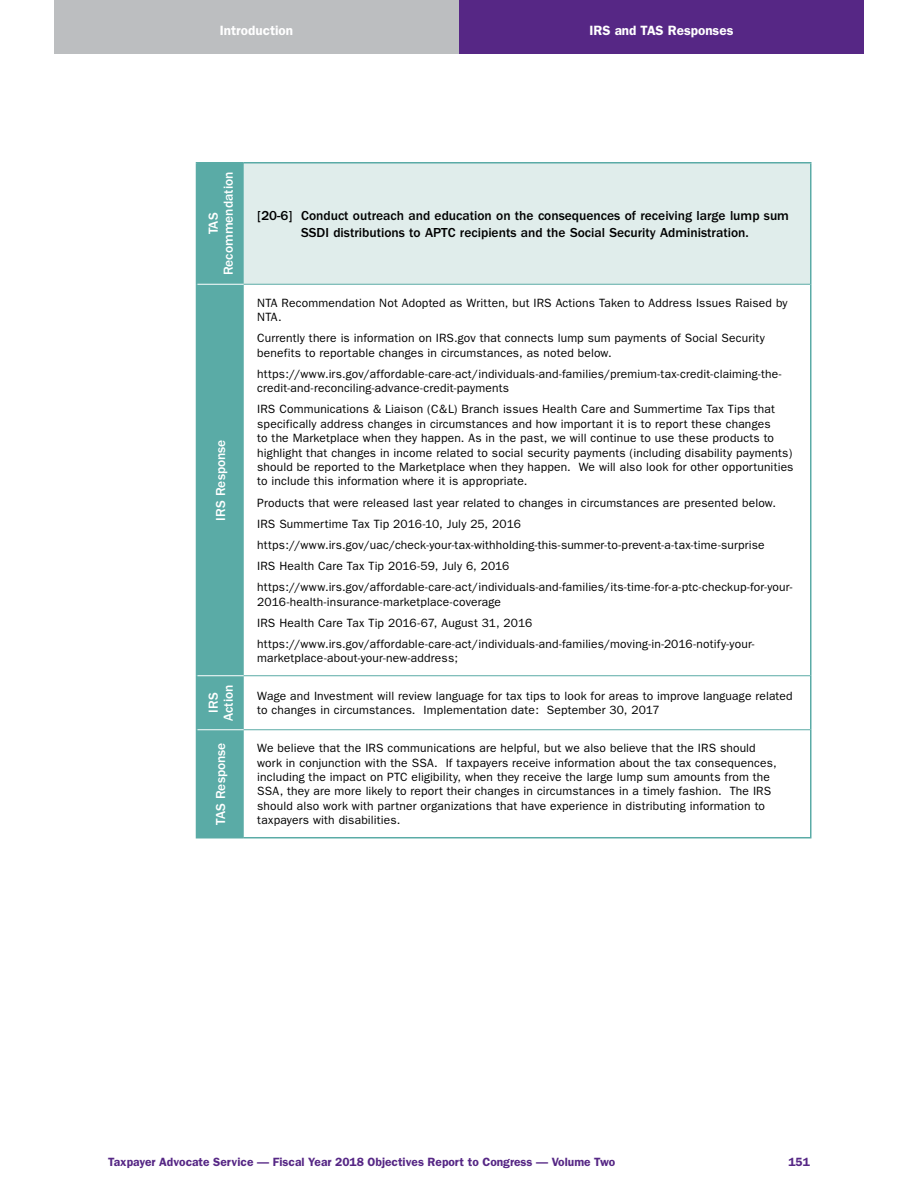
<style>
.page{position:relative;width:918px;height:1188px;background:#fff}
.page>*{position:absolute;margin:0;border:0;box-sizing:border-box;transform-origin:0 0}
.MSP-Table_Subhead{font:500 13.5px/16.2px "Franklin Gothic";color:#000;text-align:center}
.Table_Head-center{font:500 13.5px/15px "Franklin Gothic";color:#fff;text-align:center}
.t1{font:600 13.5px "Franklin Gothic";color:#fff}
.MSP_Body{font:12px/14.4px "Franklin Gothic";letter-spacing:.015em;color:#000}
.t2{font:600 12px "Franklin Gothic";color:#562785}
</style>
<div class="page">
<div style="left:54px;top:0;width:405px;height:54px;background:#bcbec0"></div>
<div style="left:459px;top:0;width:405px;height:54px;background:#562785"></div>
<div style="left:197px;top:164px;width:47px;height:673px;background:#5aaba6"></div>
<div style="left:244px;top:163px;width:567px;height:121px;background:#e0edeb"></div>
<hr style="left:197px;top:284px;width:47px;height:1px;background:#fff">
<hr style="left:197px;top:675px;width:47px;height:1px;background:#fff">
<hr style="left:197px;top:729px;width:47px;height:1px;background:#fff">
<hr style="left:244px;top:675px;width:566px;height:1px;background:#5aaba6">
<hr style="left:244px;top:729px;width:566px;height:1px;background:#5aaba6">
<hr style="left:244px;top:284px;width:566px;height:1px;background:#5aaba6">
<hr style="left:196px;top:162px;width:48px;height:2px;background:#5aaba6">
<hr style="left:196px;top:164px;width:1px;height:120px;background:#5aaba6">
<hr style="left:244px;top:162px;width:568px;height:2px;background:#5aaba6">
<hr style="left:810px;top:164px;width:2px;height:120px;background:#5aaba6">
<hr style="left:196px;top:284px;width:1px;height:392px;background:#5aaba6">
<hr style="left:196px;top:676px;width:1px;height:54px;background:#5aaba6">
<hr style="left:196px;top:730px;width:1px;height:107px;background:#5aaba6">
<hr style="left:196px;top:837px;width:48px;height:1px;background:#5aaba6">
<hr style="left:810px;top:284px;width:2px;height:392px;background:#5aaba6">
<hr style="left:810px;top:676px;width:2px;height:54px;background:#5aaba6">
<hr style="left:810px;top:730px;width:2px;height:107px;background:#5aaba6">
<hr style="left:244px;top:837px;width:568px;height:1px;background:#5aaba6">
<p class="t1" style="left:220px;top:23px;width:75px">Introduction</p>
<p class="t1" style="left:590px;top:23px;width:145px">IRS and TAS Responses</p>
<p class="Table_Head-center" style="left:206px;top:275px;width:105px;rotate:-90deg">TAS<br>Recommendation</p>
<p class="Table_Head-center" style="left:213px;top:521px;width:83px;rotate:-90deg">IRS Response</p>
<p class="MSP-Table_Subhead" style="left:257px;top:208px;width:533px">[20-6] Conduct outreach and education on the consequences of receiving large lump sum<br>SSDI distributions to APTC recipients and the Social Security Administration.</p>
<p class="MSP_Body" style="left:257px;top:296px;width:532px">NTA Recommendation Not Adopted as Written, but IRS Actions Taken to Address Issues Raised by<br>NTA.</p>
<p class="MSP_Body" style="left:257px;top:331px;width:509px">Currently there is information on IRS.gov that connects lump sum payments of Social Security benefits to reportable changes in circumstances, as noted below.</p>
<p class="MSP_Body" style="left:257px;top:367px;width:526px">https://www.irs.gov/affordable-care-act/individuals-and-families/premium-tax-credit-claiming-the&shy;credit-and-reconciling-advance-credit-payments</p>
<p class="MSP_Body" style="left:257px;top:402px;width:538px">IRS Communications &amp; Liaison (C&amp;L) Branch issues Health Care and Summertime Tax Tips that specifically address changes in circumstances and how important it is to report these changes<br>to the Marketplace when they happen. As in the past, we will continue to use these products to highlight that changes in income related to social security payments (including disability payments) should be reported to the Marketplace when they happen. We will also look for other opportunities to include this information where it is appropriate.</p>
<p class="MSP_Body" style="left:257px;top:495px;width:520px">Products that were released last year related to changes in circumstances are presented below.</p>
<p class="MSP_Body" style="left:257px;top:517px;width:265px">IRS Summertime Tax Tip 2016-10, July 25, 2016</p>
<p class="MSP_Body" style="left:257px;top:538px;width:509px">https://www.irs.gov/uac/check-your-tax-withholding-this-summer-to-prevent-a-tax-time-surprise</p>
<p class="MSP_Body" style="left:257px;top:559px;width:254px">IRS Health Care Tax Tip 2016-59, July 6, 2016</p>
<p class="MSP_Body" style="left:257px;top:580px;width:537px">https://www.irs.gov/affordable-care-act/individuals-and-families/its-time-for-a-ptc-checkup-for-your-<br>2016-health-insurance-marketplace-coverage</p>
<p class="MSP_Body" style="left:257px;top:616px;width:277px">IRS Health Care Tax Tip 2016-67, August 31, 2016</p>
<p class="MSP_Body" style="left:257px;top:637px;width:499px">https://www.irs.gov/affordable-care-act/individuals-and-families/moving-in-2016-notify-your&shy;marketplace-about-your-new-address;</p>
<p class="Table_Head-center" style="left:206px;top:721px;width:38px;rotate:-90deg">IRS<br>Action</p>
<p class="MSP_Body" style="left:257px;top:689px;width:537px">Wage and Investment will review language for tax tips to look for areas to improve language related to changes in circumstances. Implementation date: September 30, 2017</p>
<p class="Table_Head-center" style="left:213px;top:825px;width:84px;rotate:-90deg">TAS Response</p>
<p class="MSP_Body" style="left:257px;top:741px;width:521px">We believe that the IRS communications are helpful, but we also believe that the IRS should work in conjunction with the SSA. If taxpayers receive information about the tax consequences, including the impact on PTC eligibility, when they receive the large lump sum amounts from the SSA, they are more likely to report their changes in circumstances in a timely fashion. The IRS should also work with partner organizations that have experience in distributing information to taxpayers with disabilities.</p>
<p class="t2" style="left:108px;top:1154px;width:509px">Taxpayer Advocate Service — Fiscal Year 2018 Objectives Report to Congress — Volume Two</p>
<p class="t2" style="left:788px;top:1154px;width:23px">151</p>
</div>
